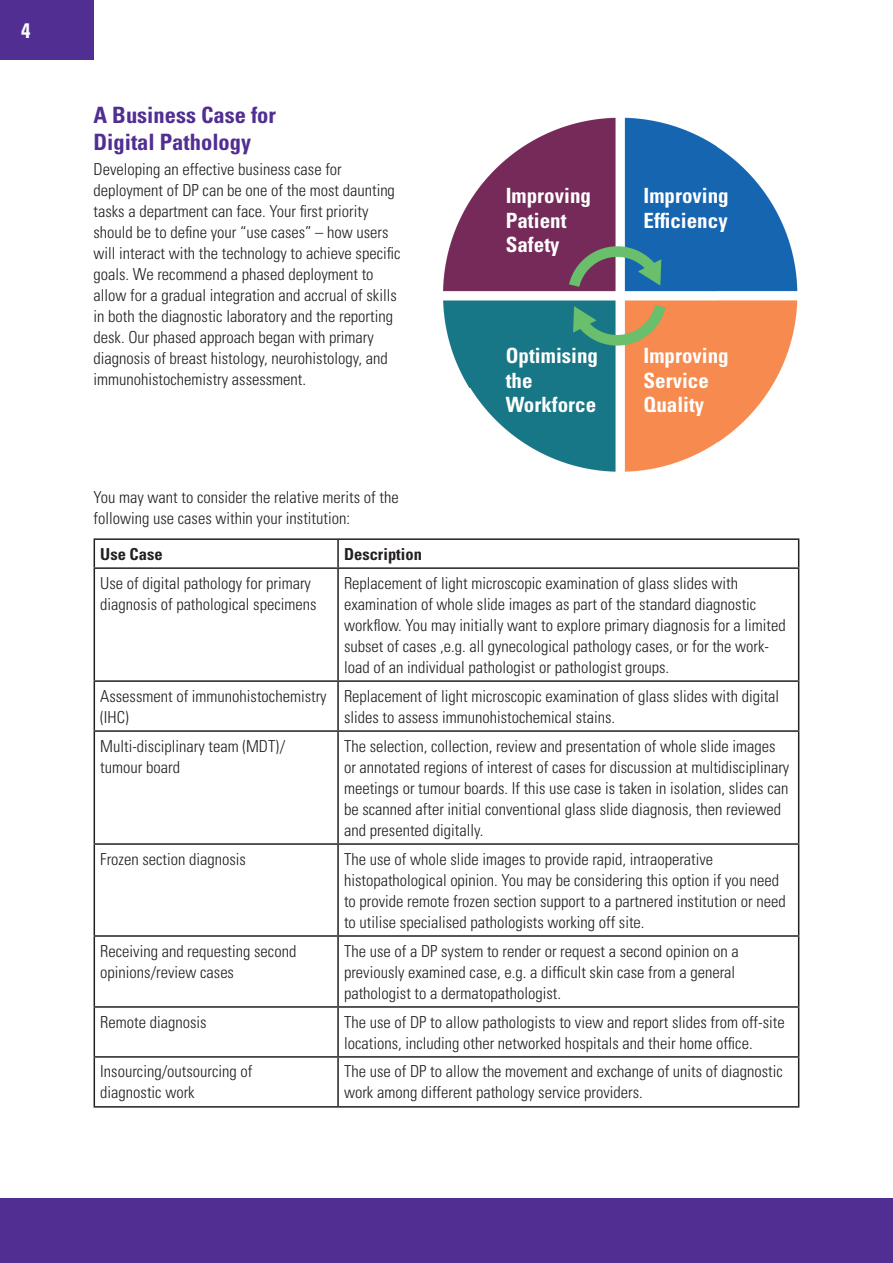
<style>
.page{position:relative;width:893px;height:1263px;background:#fff}
.page>*{position:absolute;margin:0;border:0;box-sizing:border-box;transform-origin:0 0}
.t1{font:700 condensed 22.5px/27px "Univers LT Std";color:#502e92}
.t2{font:700 condensed 21px/24.5px "Univers LT Std";color:#fff}
.t3{font:300 condensed 16.5px/21px "Univers LT Std";color:#231f20}
.t4{font:700 condensed 16.5px "Univers LT Std";color:#231f20}
</style>
<div class="page">
<div style="left:0;top:1198px;width:893px;height:65px;background:#502e92"></div>
<div style="left:0;top:0;width:94px;height:60px;background:#502e92"></div>
<hr style="left:94px;top:538px;width:244px;height:2px;background:#231f20">
<svg style="left:94px;top:540px;width:1px;height:27px"></svg>
<hr style="left:338px;top:538px;width:461px;height:2px;background:#231f20">
<hr style="left:337px;top:540px;width:2px;height:27px;background:#231f20">
<svg style="left:798px;top:540px;width:1px;height:27px"></svg>
<hr style="left:94px;top:567px;width:244px;height:2px;background:#231f20">
<hr style="left:94px;top:569px;width:1px;height:111px;background:#231f20">
<hr style="left:338px;top:567px;width:461px;height:2px;background:#231f20">
<hr style="left:337px;top:569px;width:2px;height:111px;background:#231f20">
<hr style="left:798px;top:569px;width:1px;height:111px;background:#231f20">
<hr style="left:94px;top:680px;width:244px;height:2px;background:#231f20">
<hr style="left:94px;top:682px;width:1px;height:48px;background:#231f20">
<hr style="left:338px;top:680px;width:461px;height:2px;background:#231f20">
<hr style="left:337px;top:682px;width:2px;height:48px;background:#231f20">
<hr style="left:798px;top:682px;width:1px;height:48px;background:#231f20">
<hr style="left:94px;top:730px;width:244px;height:2px;background:#231f20">
<hr style="left:94px;top:732px;width:1px;height:111px;background:#231f20">
<hr style="left:338px;top:730px;width:461px;height:2px;background:#231f20">
<hr style="left:337px;top:732px;width:2px;height:111px;background:#231f20">
<hr style="left:798px;top:732px;width:1px;height:111px;background:#231f20">
<hr style="left:94px;top:843px;width:244px;height:2px;background:#231f20">
<hr style="left:94px;top:845px;width:1px;height:90px;background:#231f20">
<hr style="left:338px;top:843px;width:461px;height:2px;background:#231f20">
<hr style="left:337px;top:845px;width:2px;height:90px;background:#231f20">
<hr style="left:798px;top:845px;width:1px;height:90px;background:#231f20">
<hr style="left:94px;top:935px;width:244px;height:2px;background:#231f20">
<hr style="left:94px;top:937px;width:1px;height:69px;background:#231f20">
<hr style="left:338px;top:935px;width:461px;height:2px;background:#231f20">
<hr style="left:337px;top:937px;width:2px;height:69px;background:#231f20">
<hr style="left:798px;top:937px;width:1px;height:69px;background:#231f20">
<hr style="left:94px;top:1006px;width:244px;height:2px;background:#231f20">
<hr style="left:94px;top:1008px;width:1px;height:48px;background:#231f20">
<hr style="left:338px;top:1006px;width:461px;height:2px;background:#231f20">
<hr style="left:337px;top:1008px;width:2px;height:48px;background:#231f20">
<hr style="left:798px;top:1008px;width:1px;height:48px;background:#231f20">
<hr style="left:94px;top:1056px;width:244px;height:2px;background:#231f20">
<hr style="left:94px;top:1058px;width:1px;height:48px;background:#231f20">
<hr style="left:338px;top:1056px;width:461px;height:2px;background:#231f20">
<hr style="left:337px;top:1058px;width:2px;height:48px;background:#231f20">
<hr style="left:798px;top:1058px;width:1px;height:48px;background:#231f20">
<hr style="left:94px;top:1106px;width:244px;height:1px;background:#231f20">
<hr style="left:338px;top:1106px;width:461px;height:1px;background:#231f20">
<img style="left:443px;top:117px;width:355px;height:355px">
<p class="t2" style="left:21px;top:18px;width:11px">4</p>
<h1 class="t1" style="left:94px;top:101px;width:184px">A Business Case for<br>Digital Pathology</h1>
<p class="t3" style="left:94px;top:159px;width:308px">Developing an effective business case for deployment of DP can be one of the most daunting tasks a department can face. Your first priority should be to define your “use cases” – how users will interact with the technology to achieve specific goals. We recommend a phased deployment to allow for a gradual integration and accrual of skills in both the diagnostic laboratory and the reporting desk. Our phased approach began with primary diagnosis of breast histology, neurohistology, and immunohistochemistry assessment.</p>
<p class="t2" style="left:506px;top:184px;width:87px">Improving<br>Patient<br>Safety</p>
<p class="t2" style="left:644px;top:184px;width:87px">Improving<br>Efficiency</p>
<p class="t2" style="left:506px;top:344px;width:94px">Optimising the<br>Workforce</p>
<p class="t2" style="left:644px;top:344px;width:87px">Improving<br>Service<br>Quality</p>
<p class="t3" style="left:94px;top:487px;width:307px">You may want to consider the relative merits of the following use cases within your institution:</p>
<p class="t4" style="left:100px;top:544px;width:64px">Use Case</p>
<p class="t4" style="left:344px;top:544px;width:79px">Description</p>
<p class="t3" style="left:100px;top:572px;width:218px">Use of digital pathology for primary diagnosis of pathological specimens</p>
<p class="t3" style="left:344px;top:572px;width:443px">Replacement of light microscopic examination of glass slides with examination of whole slide images as part of the standard diagnostic workflow. You may initially want to explore primary diagnosis for a limited subset of cases ,e.g. all gynecological pathology cases, or for the work&shy;load of an individual pathologist or pathologist groups.</p>
<p class="t3" style="left:100px;top:685px;width:228px">Assessment of immunohistochemistry (IHC)</p>
<p class="t3" style="left:344px;top:685px;width:437px">Replacement of light microscopic examination of glass slides with digital slides to assess immunohistochemical stains.</p>
<p class="t3" style="left:100px;top:735px;width:187px">Multi-disciplinary team (MDT)/ tumour board</p>
<p class="t3" style="left:344px;top:735px;width:447px">The selection, collection, review and presentation of whole slide images or annotated regions of interest of cases for discussion at multidisciplinary meetings or tumour boards. If this use case is taken in isolation, slides can be scanned after initial conventional glass slide diagnosis, then reviewed and presented digitally.</p>
<p class="t3" style="left:100px;top:848px;width:147px">Frozen section diagnosis</p>
<p class="t3" style="left:344px;top:848px;width:443px">The use of whole slide images to provide rapid, intraoperative histopathological opinion. You may be considering this option if you need to provide remote frozen section support to a partnered institution or need to utilise specialised pathologists working off site.</p>
<p class="t3" style="left:100px;top:940px;width:198px">Receiving and requesting second opinions/review cases</p>
<p class="t3" style="left:344px;top:940px;width:396px">The use of a DP system to render or request a second opinion on a previously examined case, e.g. a difficult skin case from a general pathologist to a dermatopathologist.</p>
<p class="t3" style="left:100px;top:1011px;width:108px">Remote diagnosis</p>
<p class="t3" style="left:344px;top:1011px;width:442px">The use of DP to allow pathologists to view and report slides from off-site locations, including other networked hospitals and their home office.</p>
<p class="t3" style="left:100px;top:1061px;width:154px">Insourcing/outsourcing of diagnostic work</p>
<p class="t3" style="left:344px;top:1061px;width:440px">The use of DP to allow the movement and exchange of units of diagnostic work among different pathology service providers.</p>
</div>
